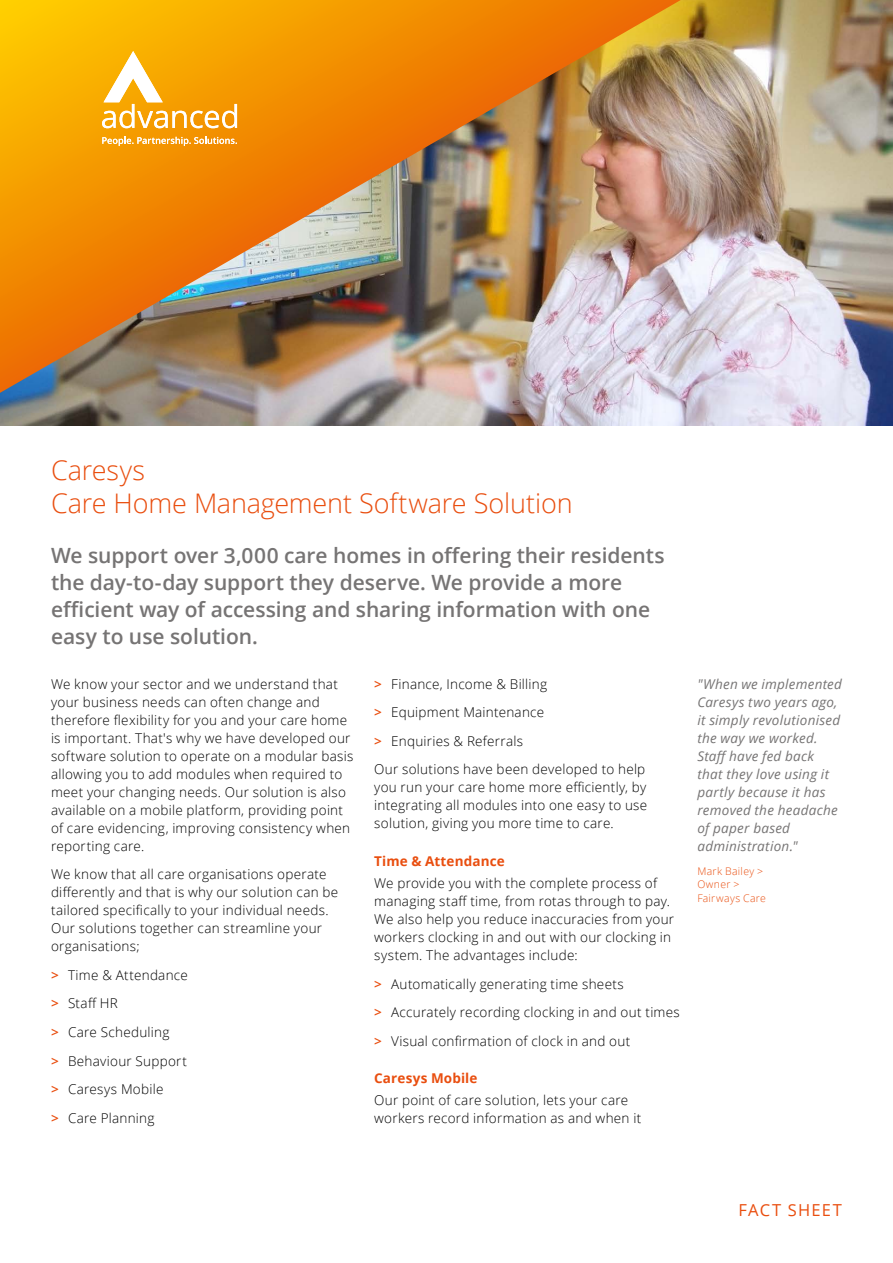
<style>
.page{position:relative;width:893px;height:1263px;background:#fff}
.page>*{position:absolute;margin:0;border:0;box-sizing:border-box;transform-origin:0 0}
.t1{font:300 27px/33px "Open Sans";letter-spacing:-.005em;color:#e94e0f}
.t2{font:600 21px/27px "Open Sans";letter-spacing:-.005em;color:#767474}
.t3{font:16.5px "Open Sans";letter-spacing:.07em;color:#e94e0f}
.t4{font:300 13.5px/18px "Open Sans";letter-spacing:.02em;color:#000}
.t5{font:italic 13.5px/18px "Open Sans";letter-spacing:.02em;color:#767474}
.t6{font:700 13.5px "Open Sans";letter-spacing:.01em;color:#e94e0f}
.t7{font:300 10.5px/13.5px "Open Sans";letter-spacing:.03em;color:#e94e0f}
.s1{font-weight:600;color:#e94e0f}
</style>
<div class="page">
<img style="left:0;top:0;width:893px;height:425px">
<img style="left:0;top:0;width:703px;height:400px">
<svg style="left:102px;top:137px;width:135px;height:9px"></svg>
<svg style="left:102px;top:51px;width:135px;height:77px"></svg>
<h1 class="t1" style="left:51px;top:453px;width:523px">Caresys<br>Care Home Management Software Solution</h1>
<h2 class="t2" style="left:51px;top:541px;width:615px">We support over 3,000 care homes in offering their residents the day-to-day support they deserve. We provide a more efficient way of accessing and sharing information with one easy to use solution.</h2>
<p class="t4" style="left:51px;top:674px;width:304px">We know your sector and we understand that your business needs can often change and therefore flexibility for you and your care home is important. That's why we have developed our software solution to operate on a modular basis allowing you to add modules when required to meet your changing needs. Our solution is also available on a mobile platform, providing point of care evidencing, improving consistency when reporting care.</p>
<p class="t4" style="left:51px;top:865px;width:289px">We know that all care organisations operate differently and that is why our solution can be tailored specifically to your individual needs.<br>Our solutions together can streamline your organisations;</p>
<p class="t4" style="left:51px;top:960px;width:138px;line-height:28.7px"><span class="s1">&gt;</span> Time &amp; Attendance <span class="s1">&gt;</span> Staff HR<br><span class="s1">&gt;</span> Care Scheduling<br><span class="s1">&gt;</span> Behaviour Support <span class="s1">&gt;</span> Caresys Mobile<br><span class="s1">&gt;</span> Care Planning</p>
<p class="t4" style="left:374px;top:669px;width:273px;line-height:28.7px"><span class="s1">&gt;</span> Finance, Income &amp; Billing<br><span class="s1">&gt;</span> Equipment Maintenance<br><span class="s1">&gt;</span> Enquiries &amp; Referrals<br>Our solutions have been developed to help</p>
<p class="t4" style="left:374px;top:778px;width:275px;text-align:justify">you run your care home more efficiently, by integrating all modules into one easy to use solution, giving you more time to care.</p>
<p class="t6" style="left:374px;top:851px;width:132px">Time &amp; Attendance</p>
<p class="t4" style="left:374px;top:874px;width:301px">We provide you with the complete process of managing staff time, from rotas through to pay.<br>We also help you reduce inaccuracies from your workers clocking in and out with our clocking in system. The advantages include:</p>
<p class="t4" style="left:374px;top:969px;width:307px;line-height:28.7px"><span class="s1">&gt;</span> Automatically generating time sheets<br><span class="s1">&gt;</span> Accurately recording clocking in and out times <span class="s1">&gt;</span> Visual confirmation of clock in and out</p>
<p class="t6" style="left:374px;top:1068px;width:105px">Caresys Mobile</p>
<p class="t4" style="left:374px;top:1091px;width:269px">Our point of care solution, lets your care workers record information as and when it</p>
<p class="t5" style="left:697px;top:674px;width:146px">"When we implemented<br>Caresys two years ago, it simply revolutionised the way we worked.<br>Staff have fed back that they love using it partly because it has removed the headache of paper based administration."</p>
<p class="t7" style="left:697px;top:864px;width:70px">Mark Bailey &gt;<br>Owner &gt;<br>Fairways Care</p>
<p class="t3" style="left:739px;top:1199px;width:105px">FACT SHEET</p>
</div>
